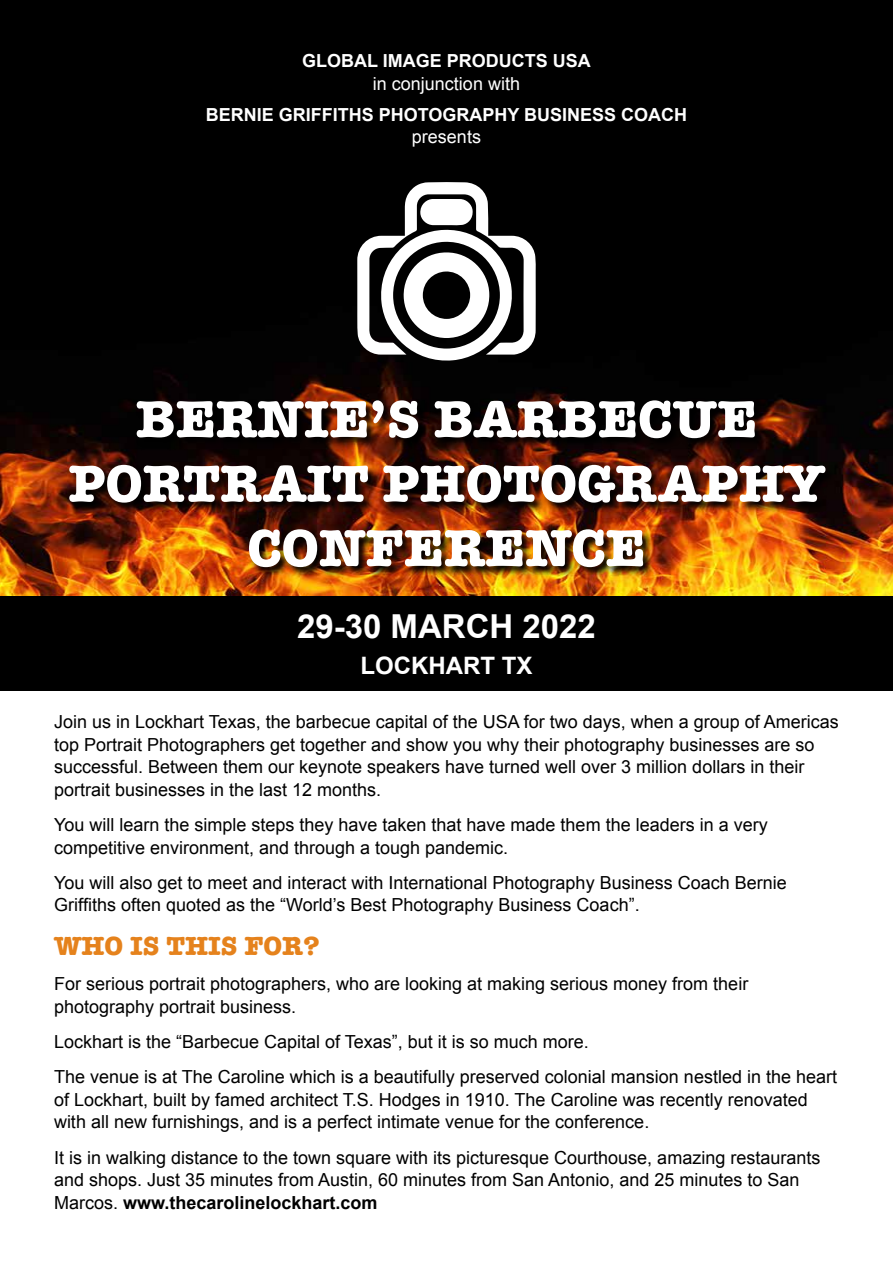
<style>
.page{position:relative;width:893px;height:1263px;background:#fff}
.page>*{position:absolute;margin:0;border:0;box-sizing:border-box;transform-origin:0 0}
.t1{font:700 53.7px/64.5px "American Typewriter";color:#fff;text-align:center}
.t2{font:700 33px "Arial";color:#fff}
.t3{font:700 27px "American Typewriter";color:#e5821c}
.t4{font:700 24px "Arial";color:#fff}
.t5{font:18px/22.5px "Arial";color:#000}
.t6{font:700 18px "Arial";color:#fff}
.t7{font:18px "Arial";color:#fff}
.s1{font-weight:700}
</style>
<div class="page">
<img style="left:0;top:0;width:893px;height:596px">
<img style="left:69px;top:400px;width:767px;height:178px">
<svg style="left:357px;top:182px;width:179px;height:182px"></svg>
<div style="left:0;top:596px;width:893px;height:95px;background:#000"></div>
<p class="t6" style="left:302px;top:49px;width:290px">GLOBAL IMAGE PRODUCTS USA</p>
<p class="t7" style="left:373px;top:71px;width:149px">in conjunction with</p>
<p class="t6" style="left:206px;top:102px;width:483px">BERNIE GRIFFITHS PHOTOGRAPHY BUSINESS COACH</p>
<p class="t7" style="left:412px;top:125px;width:71px">presents</p>
<h1 class="t1" style="left:68px;top:384px;width:758px">BERNIE’S BARBECUE<br>PORTRAIT PHOTOGRAPHY<br>CONFERENCE</h1>
<h2 class="t2" style="left:297px;top:604px;width:300px">29-30 MARCH 2022</h2>
<h3 class="t4" style="left:360px;top:649px;width:173px">LOCKHART TX</h3>
<p class="t5" style="left:54px;top:711px;width:786px">Join us in Lockhart Texas, the barbecue capital of the USA for two days, when a group of Americas top Portrait Photographers get together and show you why their photography businesses are so successful. Between them our keynote speakers have turned well over 3 million dollars in their portrait businesses in the last 12 months.</p>
<p class="t5" style="left:54px;top:814px;width:715px">You will learn the simple steps they have taken that have made them the leaders in a very competitive environment, and through a tough pandemic.</p>
<p class="t5" style="left:54px;top:871px;width:734px">You will also get to meet and interact with International Photography Business Coach Bernie<br>Griffiths often quoted as the “World’s Best Photography Business Coach”.</p>
<h3 class="t3" style="left:54px;top:923px;width:267px">WHO IS THIS FOR?</h3>
<p class="t5" style="left:54px;top:973px;width:696px">For serious portrait photographers, who are looking at making serious money from their photography portrait business.</p>
<p class="t5" style="left:54px;top:1024px;width:785px;line-height:35.2px">Lockhart is the “Barbecue Capital of Texas”, but it is so much more.<br>The venue is at The Caroline which is a beautifully preserved colonial mansion nestled in the heart</p>
<p class="t5" style="left:54px;top:1088px;width:755px">of Lockhart, built by famed architect T.S. Hodges in 1910. The Caroline was recently renovated with all new furnishings, and is a perfect intimate venue for the conference.</p>
<p class="t5" style="left:54px;top:1146px;width:768px">It is in walking distance to the town square with its picturesque Courthouse, amazing restaurants and shops. Just 35 minutes from Austin, 60 minutes from San Antonio, and 25 minutes to San<br>Marcos. <span class="s1">www.thecarolinelockhart.com</span></p>
</div>
